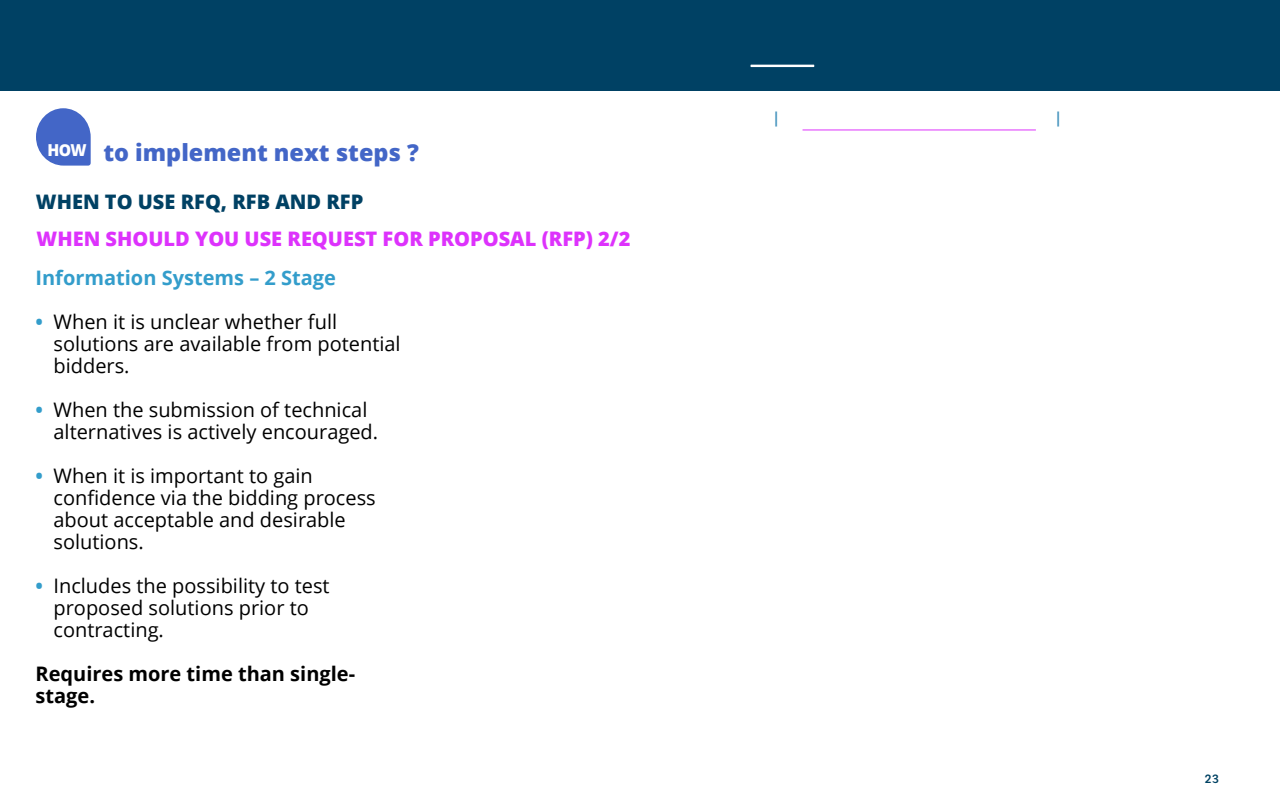
<style>
.page{position:relative;width:1280px;height:800px;background:#fff}
.page>*{position:absolute;margin:0;border:0;box-sizing:border-box;transform-origin:0 0}
.t1{font:800 23.4px "Open Sans";color:#4366c7}
.t2{font:20px/22px "Open Sans";color:#000}
.t3{font:800 20px "Open Sans";color:#dd32fc}
.t4{font:700 20px/22px "Open Sans";color:#000}
.t5{font:700 20px "Open Sans";color:#339dcb}
.t6{font:800 20px "Open Sans";color:#004164}
.t7{font:700 15px "Open Sans";color:#4a96bf}
.t8{font:500 12px "Artico Soft";color:#004263}
.s1{font-weight:700;color:#339dcb}
</style>
<div class="page">
<div style="left:0;top:0;width:1280px;height:91px;background:#004164"></div>
<svg style="left:36px;top:108px;width:55px;height:58px"></svg>
<svg style="left:750px;top:65px;width:64px;height:2px"></svg>
<hr style="left:803px;top:129px;width:233px;height:1px;background:#dd32fc">
<p class="t1" style="left:48px;top:134px;width:373px"><sup>HOW</sup> to implement next steps ?</p>
<p class="t6" style="left:36px;top:187px;width:329px">WHEN TO USE RFQ, RFB AND RFP</p>
<p class="t3" style="left:37px;top:224px;width:595px">WHEN SHOULD YOU USE REQUEST FOR PROPOSAL (RFP) 2/2</p>
<p class="t5" style="left:36px;top:264px;width:302px">Information Systems – 2 Stage</p>
<p class="t2" style="left:54px;top:311px;width:349px;text-indent:-18px"><span class="s1">•</span> When it is unclear whether full solutions are available from potential bidders.</p>
<p class="t2" style="left:54px;top:399px;width:326px;text-indent:-18px"><span class="s1">•</span> When the submission of technical alternatives is actively encouraged.</p>
<p class="t2" style="left:54px;top:465px;width:324px;text-indent:-18px"><span class="s1">•</span> When it is important to gain confidence via the bidding process about acceptable and desirable solutions.</p>
<p class="t2" style="left:54px;top:575px;width:278px;text-indent:-18px"><span class="s1">•</span> Includes the possibility to test proposed solutions prior to contracting.</p>
<p class="t4" style="left:36px;top:663px;width:321px">Requires more time than single&shy;stage.</p>
<p class="t7" style="left:772px;top:107px;width:10px">|</p>
<p class="t7" style="left:1054px;top:107px;width:10px">|</p>
<p class="t8" style="left:1204px;top:771px;width:16px">23</p>
</div>
